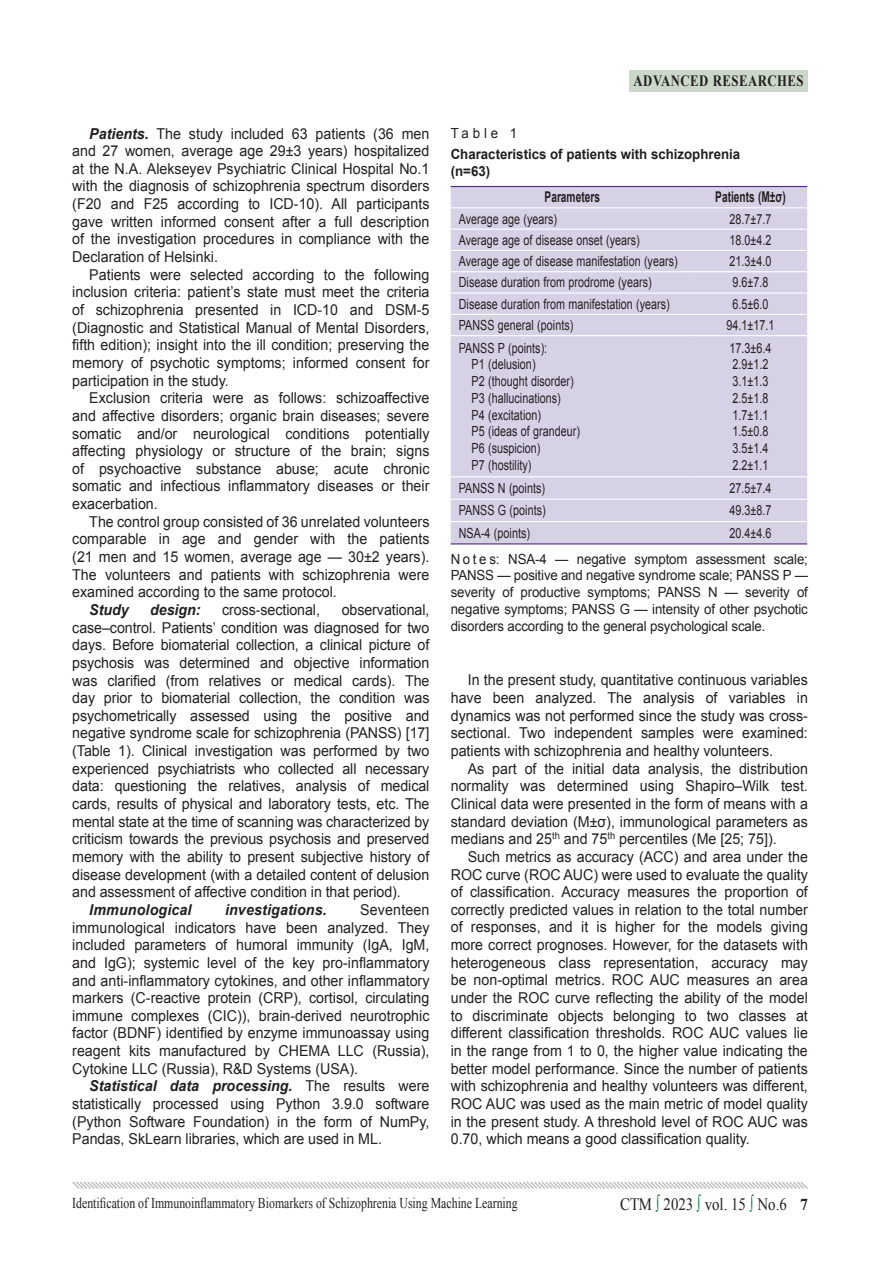
<style>
.page{position:relative;width:893px;height:1276px;background:#fff}
.page>*{position:absolute;margin:0;border:0;box-sizing:border-box;transform-origin:0 0}
.t1{font:17.4px "Times New Roman";color:#231f20;scale:.86 1}
.t2{font:700 15.75px "Times New Roman";letter-spacing:.04em;color:#231f20;scale:.81 1}
.t3{font:15px/17.7px "Arial";color:#231f20;text-align:justify;scale:.95 1}
.t4{font:15px "Times New Roman";color:#231f20;scale:.79 1}
.t5{font:italic 700 15px "Arial";letter-spacing:.01em;color:#231f20;scale:.95 1}
.t6{font:700 14.85px "Arial";letter-spacing:.005em;color:#231f20;scale:.68 1}
.t7{font:13.95px/16.8px "Arial";letter-spacing:.005em;color:#231f20;scale:.77 1}
.t8{font:13.95px/16.8px "Arial";letter-spacing:.005em;color:#231f20;text-align:justify;scale:.95 1}
.t9{font:700 13.95px/16.8px "Arial";color:#231f20;scale:.95 1}
.s1{font-weight:700;font-style:italic}
.s2{color:#127c43}
.s3{font-weight:700;font-size:16.5px}
</style>
<div class="page">
<svg style="left:72px;top:1181px;width:736px;height:8px"></svg>
<div style="left:629px;top:71px;width:179px;height:21px;background:#cbd8c9"></div>
<div style="left:451px;top:187px;width:356px;height:356px;background:#d7d1e6"></div>
<hr style="left:451px;top:207px;width:243px;height:1px;background:#fff">
<hr style="left:694px;top:207px;width:113px;height:1px;background:#fff">
<hr style="left:451px;top:229px;width:243px;height:1px;background:#fff">
<hr style="left:694px;top:229px;width:113px;height:1px;background:#fff">
<hr style="left:451px;top:250px;width:243px;height:1px;background:#fff">
<hr style="left:694px;top:250px;width:113px;height:1px;background:#fff">
<hr style="left:451px;top:271px;width:243px;height:1px;background:#fff">
<hr style="left:694px;top:271px;width:113px;height:1px;background:#fff">
<hr style="left:451px;top:292px;width:243px;height:2px;background:#fff">
<hr style="left:694px;top:292px;width:113px;height:2px;background:#fff">
<hr style="left:451px;top:314px;width:243px;height:1px;background:#fff">
<hr style="left:694px;top:314px;width:113px;height:1px;background:#fff">
<hr style="left:451px;top:335px;width:243px;height:1px;background:#fff">
<hr style="left:694px;top:335px;width:113px;height:1px;background:#fff">
<hr style="left:451px;top:476px;width:243px;height:1px;background:#fff">
<hr style="left:694px;top:476px;width:113px;height:1px;background:#fff">
<hr style="left:451px;top:499px;width:243px;height:1px;background:#fff">
<hr style="left:694px;top:499px;width:113px;height:1px;background:#fff">
<hr style="left:451px;top:521px;width:243px;height:1px;background:#fff">
<hr style="left:694px;top:521px;width:113px;height:1px;background:#fff">
<hr style="left:451px;top:186px;width:243px;height:1px;background:#542685">
<hr style="left:694px;top:186px;width:113px;height:1px;background:#542685">
<hr style="left:451px;top:543px;width:243px;height:1px;background:#542685">
<hr style="left:694px;top:543px;width:113px;height:1px;background:#542685">
<p class="t3" style="left:72px;top:125px;width:377px;text-indent:17px"><span class="s1">Patients.</span> The study included 63 patients (36 men and 27 women, average age 29±3 years) hospitalized at the N.A. Alekseyev Psychiatric Clinical Hospital No.1 with the diagnosis of schizophrenia spectrum disorders (F20 and F25 according to ICD-10). All participants gave written informed consent after a full description of the investigation procedures in compliance with the Declaration of Helsinki.</p>
<p class="t3" style="left:72px;top:266px;width:377px;text-indent:17px">Patients were selected according to the following inclusion criteria: patient’s state must meet the criteria of schizophrenia presented in ICD-10 and DSM-5 (Diagnostic and Statistical Manual of Mental Disorders, fifth edition); insight into the ill condition; preserving the memory of psychotic symptoms; informed consent for participation in the study.</p>
<p class="t3" style="left:72px;top:389px;width:377px;text-indent:17px">Exclusion criteria were as follows: schizoaffective and affective disorders; organic brain diseases; severe somatic and/or neurological conditions potentially affecting physiology or structure of the brain; signs of psychoactive substance abuse; acute chronic somatic and infectious inflammatory diseases or their exacerbation.</p>
<p class="t3" style="left:72px;top:513px;width:377px;text-indent:17px">The control group consisted of 36 unrelated volunteers comparable in age and gender with the patients (21 men and 15 women, average age — 30±2 years).<br>The volunteers and patients with schizophrenia were examined according to the same protocol.</p>
<p class="t5" style="left:89px;top:599px;width:43px">Study</p>
<p class="t5" style="left:150px;top:599px;width:54px">design:</p>
<p class="t3" style="left:222px;top:601px;width:105px">cross-sectional,</p>
<p class="t3" style="left:72px;top:601px;width:377px;text-indent:269px">observational, case–control. Patients’ condition was diagnosed for two days. Before biomaterial collection, a clinical picture of psychosis was determined and objective information was clarified (from relatives or medical cards). The day prior to biomaterial collection, the condition was psychometrically assessed using the positive and negative syndrome scale for schizophrenia (PANSS) [17] (Table 1). Clinical investigation was performed by two experienced psychiatrists who collected all necessary data: questioning the relatives, analysis of medical cards, results of physical and laboratory tests, etc. The mental state at the time of scanning was characterized by criticism towards the previous psychosis and preserved memory with the ability to present subjective history of disease development (with a detailed content of delusion and assessment of affective condition in that period).</p>
<p class="t5" style="left:89px;top:899px;width:109px">Immunological</p>
<p class="t5" style="left:225px;top:899px;width:109px">investigations.</p>
<p class="t3" style="left:72px;top:901px;width:377px;text-indent:288px">Seventeen immunological indicators have been analyzed. They included parameters of humoral immunity (IgA, IgM, and IgG); systemic level of the key pro-inflammatory and anti-inflammatory cytokines, and other inflammatory markers (C-reactive protein (CRP), cortisol, circulating immune complexes (CIC)), brain-derived neurotrophic factor (BDNF) identified by enzyme immunoassay using reagent kits manufactured by CHEMA LLC (Russia), Cytokine LLC (Russia), R&amp;D Systems (USA).</p>
<p class="t3" style="left:72px;top:1077px;width:377px;text-indent:17px"><span class="s1">Statistical data processing.</span> The results were statistically processed using Python 3.9.0 software (Python Software Foundation) in the form of NumPy, Pandas, SkLearn libraries, which are used in ML.</p>
<p class="t2" style="left:634px;top:70px;width:212px">ADVANCED RESEARCHES</p>
<p class="t8" style="left:451px;top:125px;width:72px">Table 1</p>
<p class="t9" style="left:451px;top:146px;width:306px">Characteristics of patients with schizophrenia (n=63)</p>
<p class="t6" style="left:545px;top:187px;width:83px">Parameters</p>
<p class="t6" style="left:715px;top:187px;width:105px">Patients (M±σ)</p>
<p class="t7" style="left:459px;top:210px;width:129px">Average age (years)</p>
<p class="t7" style="left:729px;top:210px;width:56px">28.7±7.7</p>
<p class="t7" style="left:459px;top:232px;width:236px">Average age of disease onset (years)</p>
<p class="t7" style="left:729px;top:232px;width:56px">18.0±4.2</p>
<p class="t7" style="left:459px;top:253px;width:286px">Average age of disease manifestation (years)</p>
<p class="t7" style="left:729px;top:253px;width:56px">21.3±4.0</p>
<p class="t7" style="left:459px;top:274px;width:252px">Disease duration from prodrome (years)</p>
<p class="t7" style="left:732px;top:274px;width:48px">9.6±7.8</p>
<p class="t7" style="left:459px;top:296px;width:275px">Disease duration from manifestation (years)</p>
<p class="t7" style="left:732px;top:296px;width:48px">6.5±6.0</p>
<p class="t7" style="left:459px;top:317px;width:150px">PANSS general (points)</p>
<p class="t7" style="left:726px;top:317px;width:64px">94.1±17.1</p>
<p class="t7" style="left:472px;top:339px;width:142px;text-indent:-13px">PANSS P (points):<br>P1 (delusion)<br>P2 (thought disorder)<br>P3 (hallucinations)<br>P4 (excitation)<br>P5 (ideas of grandeur)<br>P6 (suspicion)<br>P7 (hostility)</p>
<p class="t7" style="left:729px;top:339px;width:56px">17.3±6.4<br>2.9±1.2<br>3.1±1.3<br>2.5±1.8<br>1.7±1.1<br>1.5±0.8<br>3.5±1.4<br>2.2±1.1</p>
<p class="t7" style="left:459px;top:480px;width:113px">PANSS N (points)</p>
<p class="t7" style="left:729px;top:480px;width:56px">27.5±7.4</p>
<p class="t7" style="left:459px;top:502px;width:114px">PANSS G (points)</p>
<p class="t7" style="left:729px;top:502px;width:56px">49.3±8.7</p>
<p class="t7" style="left:459px;top:525px;width:94px">NSA-4 (points)</p>
<p class="t7" style="left:451px;top:520px;width:465px;line-height:26px;text-indent:279px">20.4±4.6<br>N o t e s: NSA-4 — negative symptom assessment scale;</p>
<p class="t8" style="left:451px;top:567px;width:377px">PANSS — positive and negative syndrome scale; PANSS P — severity of productive symptoms; PANSS N — severity of negative symptoms; PANSS G — intensity of other psychotic disorders according to the general psychological scale.</p>
<p class="t3" style="left:451px;top:671px;width:377px;text-indent:17px">In the present study, quantitative continuous variables have been analyzed. The analysis of variables in dynamics was not performed since the study was cross&shy;sectional. Two independent samples were examined: patients with schizophrenia and healthy volunteers.</p>
<p class="t3" style="left:451px;top:759px;width:377px;text-indent:17px">As part of the initial data analysis, the distribution normality was determined using Shapiro–Wilk test.<br>Clinical data were presented in the form of means with a standard deviation (M±σ), immunological parameters as medians and 25<sup>th</sup> and 75<sup>th</sup> percentiles (Me [25; 75]).</p>
<p class="t3" style="left:451px;top:848px;width:377px;text-indent:17px">Such metrics as accuracy (ACC) and area under the ROC curve (ROC AUC) were used to evaluate the quality of classification. Accuracy measures the proportion of correctly predicted values in relation to the total number of responses, and it is higher for the models giving more correct prognoses. However, for the datasets with heterogeneous class representation, accuracy may be non-optimal metrics. ROC AUC measures an area under the ROC curve reflecting the ability of the model to discriminate objects belonging to two classes at different classification thresholds. ROC AUC values lie in the range from 1 to 0, the higher value indicating the better model performance. Since the number of patients with schizophrenia and healthy volunteers was different, ROC AUC was used as the main metric of model quality in the present study. A threshold level of ROC AUC was 0.70, which means a good classification quality.</p>
<p class="t4" style="left:72px;top:1192px;width:565px">Identification of Immunoinflammatory Biomarkers of Schizophrenia Using Machine Learning</p>
<p class="t1" style="left:620px;top:1192px;width:220px">СТМ <span class="s2">∫</span> 2023 <span class="s2">∫</span> vol. 15 <span class="s2">∫</span> No.6 <span class="s3">7</span></p>
</div>
